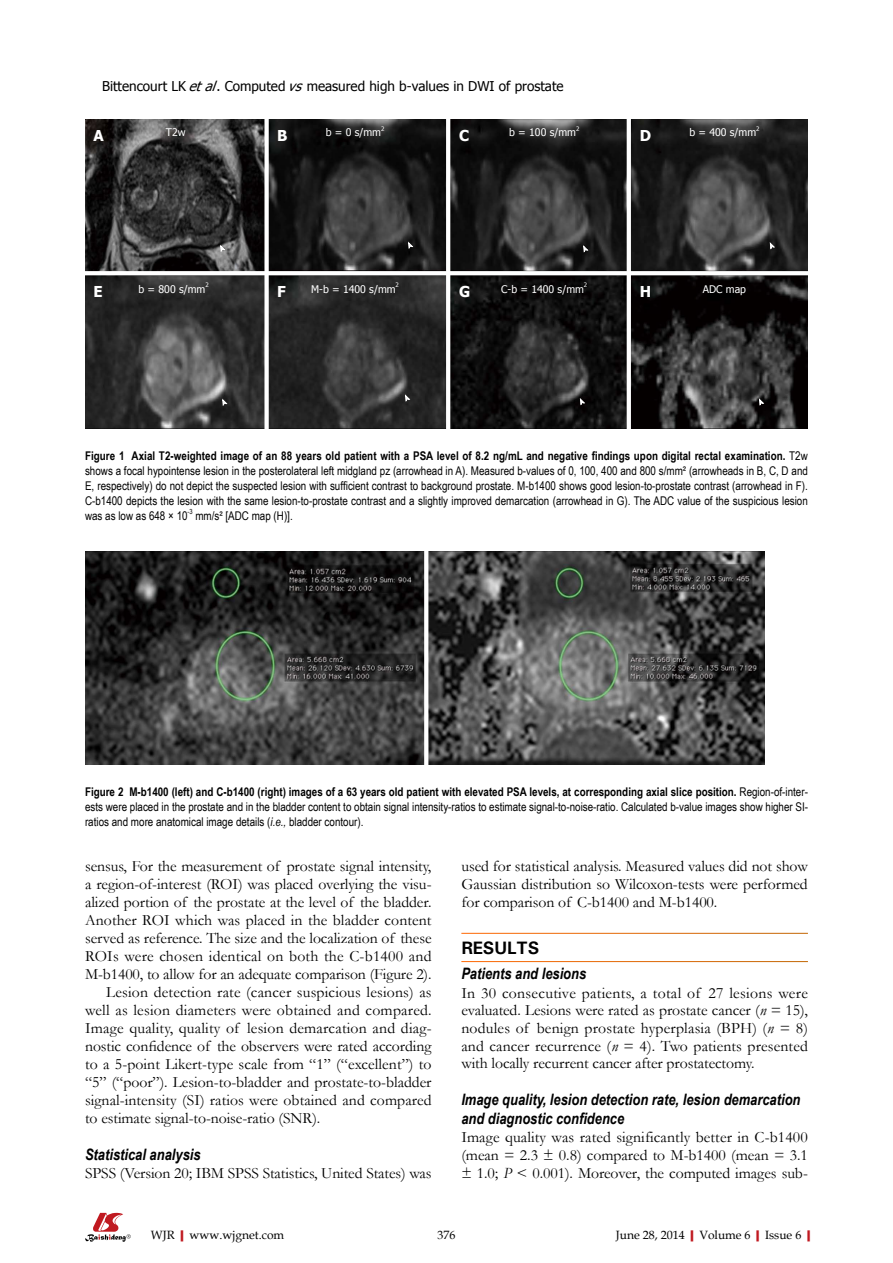
<style>
.page{position:relative;width:893px;height:1263px;background:#fff}
.page>*{position:absolute;margin:0;border:0;box-sizing:border-box;transform-origin:0 0}
.t1{font:700 18px "Univers";letter-spacing:-.01em;color:#000}
.t2{font:15.75px/18px "Garamond";letter-spacing:-.005em;color:#000;text-align:justify}
.t3{font:15.75px "Garamond";letter-spacing:.015em;color:#000}
.t4{font:italic 700 15.75px/18.8px "Arial Narrow";color:#000}
.t5{font:700 15px "Tahoma";color:#fff}
.t6{font:13.5px "Tahoma";color:#000}
.t7{font:12px/15px "Arial Narrow";color:#000;text-align:justify}
.t8{font:12px "Book Antiqua";color:#000}
.t9{font:10.5px "Tahoma";color:#fff}
.t10{font:7.05px "Arial Narrow";color:#000}
.t11{font:6.15px "Tahoma";color:#fff}
.s1{font-style:italic}
.s2{font-weight:700}
.s3{font-weight:700;color:#c01920}
</style>
<div class="page">
<svg style="left:85px;top:1213px;width:46px;height:29px"></svg>
<img style="left:85px;top:119px;width:723px;height:309px">
<div style="left:264px;top:114px;width:5px;height:316px;background:#fff"></div>
<svg style="left:85px;top:271px;width:723px;height:4px"></svg>
<svg style="left:446px;top:119px;width:4px;height:310px"></svg>
<hr style="left:627px;top:114px;width:4px;height:316px;background:#fff">
<svg style="left:220px;top:245px;width:5px;height:7px"></svg>
<svg style="left:408px;top:242px;width:5px;height:7px"></svg>
<svg style="left:583px;top:246px;width:5px;height:6px"></svg>
<svg style="left:770px;top:243px;width:5px;height:6px"></svg>
<svg style="left:759px;top:399px;width:5px;height:6px"></svg>
<svg style="left:580px;top:399px;width:5px;height:6px"></svg>
<svg style="left:405px;top:395px;width:5px;height:6px"></svg>
<svg style="left:222px;top:399px;width:5px;height:7px"></svg>
<img style="left:85px;top:552px;width:680px;height:212px">
<svg style="left:424px;top:551px;width:4px;height:214px"></svg>
<p class="t6" style="left:102px;top:77px;width:463px">Bittencourt LK <span class="s1">etal</span>. Computed <span class="s1">vs</span>measured high b-values in DWI of prostate</p>
<p class="t9" style="left:166px;top:125px;width:21px">T2w</p>
<p class="t9" style="left:326px;top:125px;width:57px">b = 0 s/mm</p>
<p class="t11" style="left:381px;top:124px;width:5px">2</p>
<p class="t9" style="left:509px;top:125px;width:68px">b = 100 s/mm</p>
<p class="t11" style="left:576px;top:124px;width:5px">2</p>
<p class="t9" style="left:689px;top:125px;width:68px">b = 400 s/mm</p>
<p class="t11" style="left:756px;top:124px;width:5px">2</p>
<p class="t5" style="left:94px;top:125px;width:12px">A</p>
<p class="t5" style="left:277px;top:125px;width:12px">B</p>
<p class="t5" style="left:459px;top:125px;width:12px">C</p>
<p class="t5" style="left:640px;top:125px;width:13px">D</p>
<p class="t11" style="left:205px;top:281px;width:5px">2</p>
<p class="t9" style="left:311px;top:282px;width:86px">M-b = 1400 s/mm</p>
<p class="t11" style="left:396px;top:281px;width:5px">2</p>
<p class="t9" style="left:501px;top:282px;width:84px">C-b = 1400 s/mm</p>
<p class="t11" style="left:584px;top:281px;width:5px">2</p>
<p class="t9" style="left:139px;top:282px;width:68px">b = 800 s/mm</p>
<p class="t9" style="left:703px;top:282px;width:45px">ADC map</p>
<p class="t5" style="left:94px;top:281px;width:11px">E</p>
<p class="t5" style="left:277px;top:281px;width:10px">F</p>
<p class="t5" style="left:459px;top:281px;width:13px">G</p>
<p class="t5" style="left:640px;top:281px;width:13px">H</p>
<p class="t7" style="left:85px;top:448px;width:724px"><span class="s2">Figure 1 Axial T2-weighted image of an 88 years old patient with a PSA level of 8.2 ng/mL and negative findings upon digital rectal examination.</span> T2w shows a focal hypointense lesion in the posterolateral left midgland pz (arrowhead in A). Measured b-values of 0, 100, 400 and 800 s/mm² (arrowheads in B, C, D and E, respectively) do not depict the suspected lesion with sufficient contrast to background prostate. M-b1400 shows good lesion-to-prostate contrast (arrowhead in F).<br>C-b1400 depicts the lesion with the same lesion-to-prostate contrast and a slightly improved demarcation (arrowhead in G). The ADC value of the suspicious lesion was as low as 648 × 10</p>
<p class="t10" style="left:188px;top:506px;width:7px">-3</p>
<p class="t7" style="left:195px;top:508px;width:99px">mm/s² [ADC map (H)].</p>
<p class="t7" style="left:85px;top:783px;width:725px"><span class="s2">Figure 2 M-b1400 (left) and C-b1400 (right) images of a 63 years old patient with elevated PSA levels, at corresponding axial slice position.</span> Region-of-inter&shy;ests were placed in the prostate and in the bladder content to obtain signal intensity-ratios to estimate signal-to-noise-ratio. Calculated b-value images show higher SI&shy;ratios and more anatomical image details (<span class="s1">i.e.,</span> bladder contour).</p>
<p class="t2" style="left:85px;top:856px;width:348px">sensus, For the measurement of prostate signal intensity,</p>
<p class="t2" style="left:85px;top:874px;width:348px">a region-of-interest (ROI) was placed overlying the visu-</p>
<p class="t2" style="left:85px;top:892px;width:348px">alized portion of the prostate at the level of the bladder.</p>
<p class="t2" style="left:85px;top:910px;width:348px">Another ROI which was placed in the bladder content</p>
<p class="t2" style="left:85px;top:928px;width:348px">served as reference. The size and the localization of these</p>
<p class="t3" style="left:85px;top:945px;width:348px">ROIs were chosen identical on both the C-b1400 and</p>
<p class="t2" style="left:85px;top:964px;width:348px">M-b1400, to allow for an adequate comparison (Figure 2).</p>
<p class="t2" style="left:106px;top:982px;width:327px">Lesion detection rate (cancer suspicious lesions) as</p>
<p class="t3" style="left:85px;top:999px;width:348px">well as lesion diameters were obtained and compared.</p>
<p class="t3" style="left:85px;top:1017px;width:348px">Image quality, quality of lesion demarcation and diag-</p>
<p class="t2" style="left:85px;top:1036px;width:348px">nostic confidence of the observers were rated according</p>
<p class="t2" style="left:85px;top:1054px;width:348px">to a 5-point Likert-type scale from “1” (“excellent”) to</p>
<p class="t2" style="left:85px;top:1072px;width:348px">“5” (“poor”). Lesion-to-bladder and prostate-to-bladder</p>
<p class="t2" style="left:85px;top:1090px;width:348px">signal-intensity (SI) ratios were obtained and compared</p>
<p class="t2" style="left:85px;top:1108px;width:237px">to estimate signal-to-noise-ratio (SNR).</p>
<p class="t4" style="left:85px;top:1144px;width:117px">Statistical analysis</p>
<p class="t2" style="left:85px;top:1164px;width:348px">SPSS (Version 20; IBM SPSS Statistics, United States) was</p>
<p class="t2" style="left:461px;top:856px;width:348px">used for statistical analysis. Measured values did not show Gaussian distribution so Wilcoxon-tests were performed for comparison of C-b1400 and M-b1400.</p>
<p class="t1" style="left:461px;top:936px;width:79px">RESULTS</p>
<p class="t4" style="left:461px;top:964px;width:126px">Patients and lesions</p>
<p class="t2" style="left:461px;top:983px;width:348px">In 30 consecutive patients, a total of 27 lesions were evaluated. Lesions were rated as prostate cancer (<span class="s1">n</span> = 15), nodules of benign prostate hyperplasia (BPH) (<span class="s1">n</span> = 8) and cancer recurrence (<span class="s1">n</span> = 4). Two patients presented with locally recurrent cancer after prostatectomy.</p>
<p class="t4" style="left:461px;top:1090px;width:341px">Image quality, lesion detection rate, lesion demarcation and diagnostic confidence</p>
<p class="t2" style="left:461px;top:1128px;width:348px">Image quality was rated significantly better in C-b1400 (mean = 2.3 ± 0.8) compared to M-b1400 (mean = 3.1 ± 1.0; <span class="s1">P</span> &lt; 0.001). Moreover, the computed images sub-</p>
<p class="t8" style="left:151px;top:1226px;width:135px">WJR<span class="s3">|</span>www.wjgnet.com</p>
<p class="t8" style="left:437px;top:1226px;width:19px">376</p>
<p class="t8" style="left:616px;top:1226px;width:202px">June 28, 2014<span class="s3">|</span>Volume 6<span class="s3">|</span>Issue 6<span class="s3">|</span></p>
</div>
